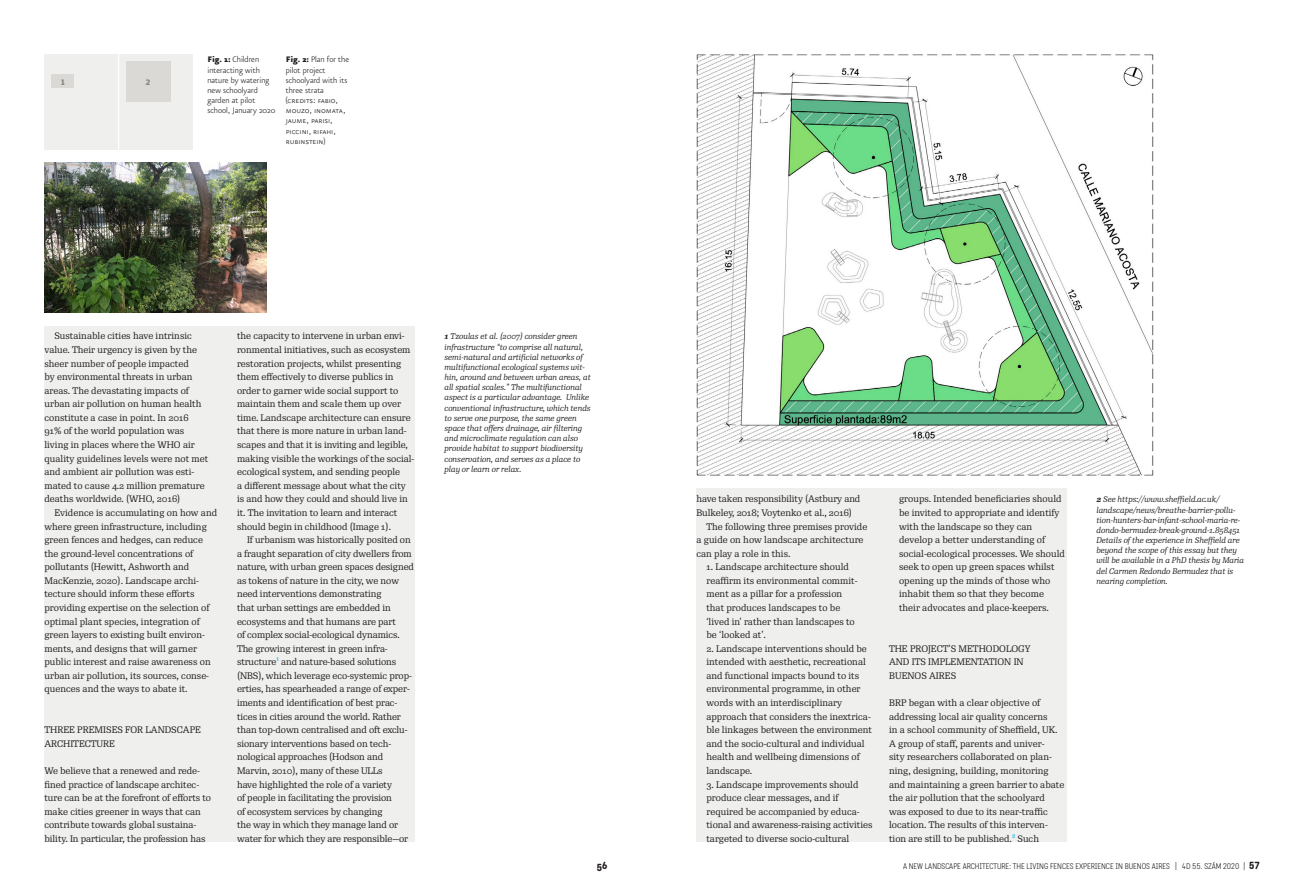
<style>
.page{position:relative;width:1304px;height:896px;background:#fff}
.page>*{position:absolute;margin:0;border:0;box-sizing:border-box;transform-origin:0 0}
.t1{font:500 10px "Katarine Std";color:#231f20}
.Copyright{font:300 9.6px/10.2px "Eureka Sans Pro";letter-spacing:-.01em;color:#231f20}
.Icon_Nums{font:900 9.6px "Eureka Sans Pro";color:#8c8881}
.First_Par_EN{font:9.2px/13.6px "Re Public Std";letter-spacing:-.005em;color:#231f20}
.List_EN{font:9.2px/13.6px "Re Public Std";color:#231f20}
.In_Text_TITLE{font:9.2px/13.6px "Re Public Std";color:#231f20}
.Notes{font:italic 8px/10.2px "Re Public Std";color:#231f20}
.t2{font:300 8px "Katarine Std";color:#231f20}
.s1{font-weight:900}
.s2{color:#00aeef}
.s3{font-weight:500}
.s4{font-weight:500;font-size:10px}
</style>
<div class="page">
<div style="left:696px;top:489px;width:371px;height:353px;background:#efefed"></div>
<div style="left:44px;top:326px;width:371px;height:516px;background:#efefed"></div>
<img style="left:44px;top:163px;width:223px;height:149px">
<img style="left:696px;top:54px;width:457px;height:421px">
<div style="left:44px;top:54px;width:149px;height:95px;background:#efefed"></div>
<hr style="left:118px;top:54px;width:1px;height:95px;background:#fff">
<div style="left:52px;top:75px;width:22px;height:13px;background:#dbd9d6"></div>
<div style="left:126px;top:61px;width:44px;height:41px;background:#dbd9d6"></div>
<p class="Icon_Nums" style="left:61px;top:77px;width:5px">1</p>
<p class="Icon_Nums" style="left:146px;top:77px;width:6px">2</p>
<p class="Copyright" style="left:207px;top:55px;width:70px"><span class="s1">Fig. 1:</span> Children interacting with nature by watering new schoolyard garden at pilot school, January 2020</p>
<p class="Copyright" style="left:286px;top:55px;width:65px"><span class="s1">Fig. 2:</span> Plan for the pilot project schoolyard with its three strata</p>
<p class="Copyright" style="left:286px;top:95px;width:61px">(credits: fabio, mouzo, inomata, jaume, parisi, piccini, rifahi, rubinstein)</p>
<p class="First_Par_EN" style="left:44px;top:329px;width:165px;text-indent:10px">Sustainable cities have intrinsic value. Their urgency is given by the sheer number of people impacted<br>by environmental threats in urban areas. The devastating impacts of urban air pollution on human health constitute a case in point. In 2016<br>91% of the world population was living in places where the WHO air quality guidelines levels were not met and ambient air pollution was esti&shy;mated to cause 4.2 million premature deaths worldwide. (WHO, 2016)</p>
<p class="First_Par_EN" style="left:44px;top:506px;width:174px;text-indent:10px">Evidence is accumulating on how and where green infrastructure, including green fences and hedges, can reduce the ground-level concentrations of pollutants (Hewitt, Ashworth and MacKenzie, 2020). Landscape archi&shy;tecture should inform these efforts providing expertise on the selection of optimal plant species, integration of green layers to existing built environ&shy;ments, and designs that will garner public interest and raise awareness on urban air pollution, its sources, conse&shy;quences and the ways to abate it.</p>
<p class="In_Text_TITLE" style="left:44px;top:723px;width:158px">THREE PREMISES FOR LANDSCAPE<br>ARCHITECTURE</p>
<p class="First_Par_EN" style="left:44px;top:764px;width:168px">We believe that a renewed and rede&shy;fined practice of landscape architec&shy;ture can be at the forefront of efforts to make cities greener in ways that can contribute towards global sustaina&shy;bility. In particular, the profession has</p>
<p class="First_Par_EN" style="left:237px;top:329px;width:179px">the capacity to intervene in urban envi&shy;ronmental initiatives, such as ecosystem restoration projects, whilst presenting them effectively to diverse publics in order to garner wide social support to maintain them and scale them up over time. Landscape architecture can ensure that there is more nature in urban land&shy;scapes and that it is inviting and legible, making visible the workings of the social&shy;ecological system, and sending people<br>a different message about what the city is and how they could and should live in it. The invitation to learn and interact should begin in childhood (Image 1).</p>
<p class="First_Par_EN" style="left:237px;top:533px;width:178px;text-indent:10px">If urbanism was historically posited on a fraught separation of city dwellers from nature, with urban green spaces designed as tokens of nature in the city, we now need interventions demonstrating<br>that urban settings are embedded in ecosystems and that humans are part<br>of complex social-ecological dynamics.<br>The growing interest in green infra&shy;structure<span class="s2">1</span> and nature-based solutions (NBS), which leverage eco-systemic prop&shy;erties, has spearheaded a range of exper&shy;iments and identification of best prac&shy;tices in cities around the world. Rather than top-down centralised and oft exclu&shy;sionary interventions based on tech&shy;nological approaches (Hodson and Marvin, 2010), many of these ULLs<br>have highlighted the role of a variety<br>of people in facilitating the provision<br>of ecosystem services by changing<br>the way in which they manage land or water for which they are responsible—or</p>
<p class="Notes" style="left:445px;top:331px;width:148px"><span class="s3">1</span> Tzoulas et al. (2007) consider green infrastructure “to comprise all natural, semi-natural and artificial networks of multifunctional ecological systems wit&shy;hin, around and between urban areas, at all spatial scales.” The multifunctional aspect is a particular advantage. Unlike conventional infrastructure, which tends to serve one purpose, the same green space that offers drainage, air filtering and microclimate regulation can also provide habitat to support biodiversity conservation, and serves as a place to play or learn or relax.</p>
<p class="First_Par_EN" style="left:696px;top:492px;width:165px">have taken responsibility (Astbury and<br>Bulkeley, 2018; Voytenko et al., 2016)</p>
<p class="First_Par_EN" style="left:696px;top:519px;width:172px;text-indent:10px">The following three premises provide a guide on how landscape architecture can play a role in this.</p>
<p class="List_EN" style="left:706px;top:560px;width:153px">1. Landscape architecture should reaffirm its environmental commit&shy;ment as a pillar for a profession that produces landscapes to be ‘lived in’ rather than landscapes to be ‘looked at’.</p>
<p class="List_EN" style="left:706px;top:642px;width:167px">2. Landscape interventions should be intended with aesthetic, recreational and functional impacts bound to its environmental programme, in other words with an interdisciplinary approach that considers the inextrica&shy;ble linkages between the environment and the socio-cultural and individual health and wellbeing dimensions of landscape.</p>
<p class="List_EN" style="left:706px;top:777px;width:168px">3. Landscape improvements should produce clear messages, and if required be accompanied by educa&shy;tional and awareness-raising activities targeted to diverse socio-cultural</p>
<p class="List_EN" style="left:899px;top:492px;width:167px">groups. Intended beneficiaries should be invited to appropriate and identify with the landscape so they can develop a better understanding of social-ecological processes. We should seek to open up green spaces whilst opening up the minds of those who inhabit them so that they become their advocates and place-keepers.</p>
<p class="In_Text_TITLE" style="left:889px;top:642px;width:143px">THE PROJECT’S METHODOLOGY<br>AND ITS IMPLEMENTATION IN<br>BUENOS AIRES</p>
<p class="First_Par_EN" style="left:889px;top:696px;width:177px">BRP began with a clear objective of addressing local air quality concerns<br>in a school community of Sheffield, UK.<br>A group of staff, parents and univer-<br>sity researchers collaborated on plan&shy;ning, designing, building, monitoring and maintaining a green barrier to abate the air pollution that the schoolyard was exposed to due to its near-traffic location. The results of this interven&shy;tion are still to be published.<span class="s2">2</span> Such</p>
<p class="Notes" style="left:1096px;top:494px;width:149px"><span class="s3">2</span> See https://www.sheffield.ac.uk/ landscape/news/breathe-barrier-pollu&shy;tion-hunters-bar-infant-school-maria-re&shy;dondo-bermudez-break-ground-1.858451<br>Details of the experience in Sheffield are beyond the scope of this essay but they will be available in a PhD thesis by Maria del Carmen Redondo Bermudez that is nearing completion.</p>
<p class="t1" style="left:596px;top:858px;width:13px">56</p>
<p class="t2" style="left:903px;top:861px;width:358px">A NEW LANDSCAPE ARCHITECTURE: THE LIVING FENCES EXPERIENCE IN BUENOS AIRES | 4D 55. SZÁM 2020 | <span class="s4">57</span></p>
</div>
